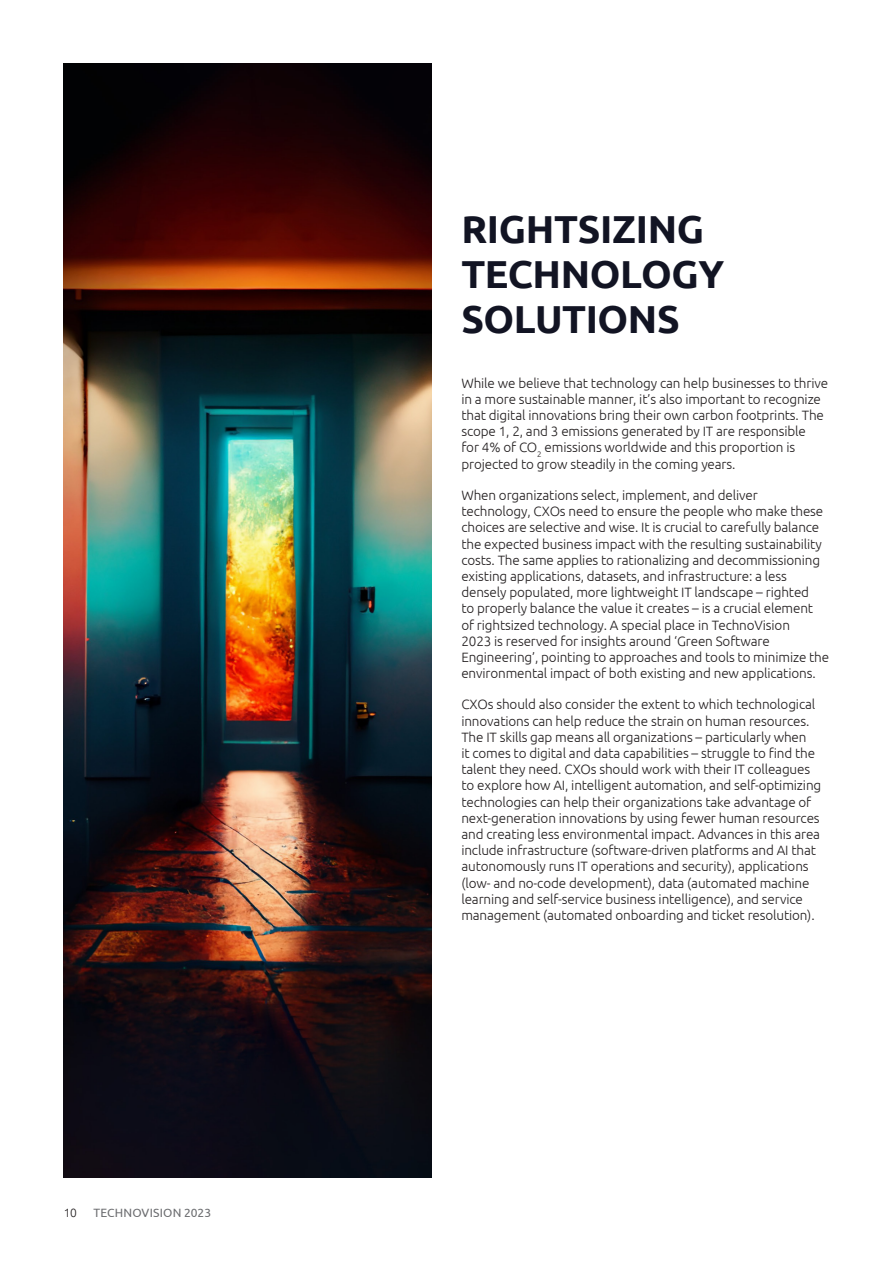
<style>
.page{position:relative;width:893px;height:1263px;background:#fff}
.page>*{position:absolute;margin:0;border:0;box-sizing:border-box;transform-origin:0 0}
.No_Spacing{font:700 39px/45px "Ubuntu";letter-spacing:-.01em;color:#121423}
.Normal__Web{font:300 13.5px/16.2px "Ubuntu";letter-spacing:-.01em;color:#231f20}
.t1{font:12px "Ubuntu";letter-spacing:.015em;color:#6c6d70}
.t2{font:300 12px "Ubuntu";color:#231f20}
</style>
<div class="page">
<img style="left:64px;top:64px;width:368px;height:1114px">
<p class="t2" style="left:64px;top:1205px;width:15px">10</p>
<p class="t1" style="left:94px;top:1205px;width:119px">TECHNOVISION 2023</p>
<p class="No_Spacing" style="left:461px;top:206px;width:264px">RIGHTSIZING<br>TECHNOLOGY<br>SOLUTIONS</p>
<p class="Normal__Web" style="left:461px;top:374px;width:368px">While we believe that technology can help businesses to thrive in a more sustainable manner, it’s also important to recognize that digital innovations bring their own carbon footprints. The scope 1, 2, and 3 emissions generated by IT are responsible<br>for 4% of CO<sub>2</sub> emissions worldwide and this proportion is projected to grow steadily in the coming years.</p>
<p class="Normal__Web" style="left:461px;top:487px;width:369px">When organizations select, implement, and deliver technology, CXOs need to ensure the people who make these choices are selective and wise. It is crucial to carefully balance the expected business impact with the resulting sustainability costs. The same applies to rationalizing and decommissioning existing applications, datasets, and infrastructure: a less densely populated, more lightweight IT landscape – righted<br>to properly balance the value it creates – is a crucial element of rightsized technology. A special place in TechnoVision<br>2023 is reserved for insights around ‘Green Software Engineering’, pointing to approaches and tools to minimize the environmental impact of both existing and new applications.</p>
<p class="Normal__Web" style="left:461px;top:696px;width:361px">CXOs should also consider the extent to which technological innovations can help reduce the strain on human resources.<br>The IT skills gap means all organizations – particularly when<br>it comes to digital and data capabilities – struggle to find the talent they need. CXOs should work with their IT colleagues to explore how AI, intelligent automation, and self-optimizing technologies can help their organizations take advantage of next-generation innovations by using fewer human resources and creating less environmental impact. Advances in this area include infrastructure (software-driven platforms and AI that autonomously runs IT operations and security), applications (low- and no-code development), data (automated machine learning and self-service business intelligence), and service management (automated onboarding and ticket resolution).</p>
</div>
